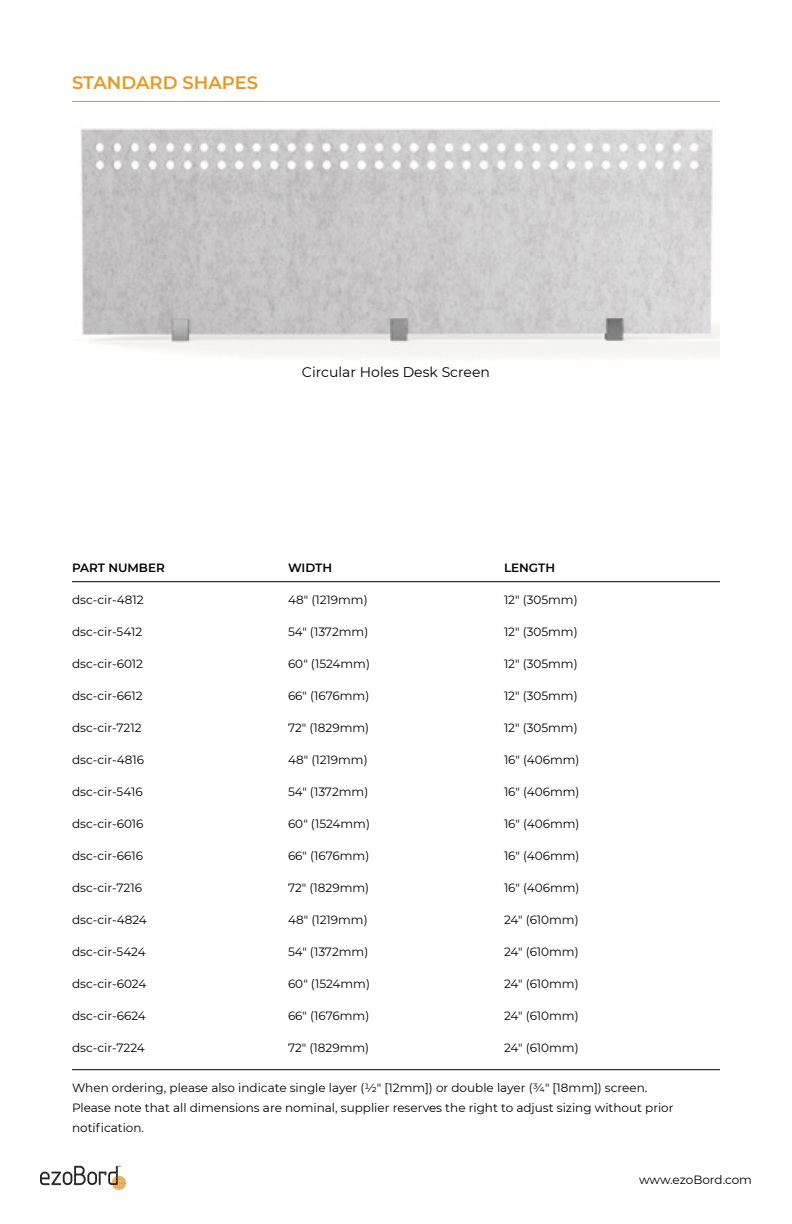
<style>
.page{position:relative;width:792px;height:1224px;background:#fff}
.page>*{position:absolute;margin:0;border:0;box-sizing:border-box;transform-origin:0 0}
.t1{font:600 18px "Montserrat";color:#e99723}
.t2{font:14px "Montserrat";color:#000}
.t3{font:12px/20px "Montserrat";color:#000}
.t4{font:600 12px "Montserrat";color:#000}
</style>
<div class="page">
<hr style="left:72px;top:101px;width:648px;height:1px;background:#e99723">
<img style="left:81px;top:128px;width:639px;height:229px">
<svg style="left:40px;top:1166px;width:86px;height:24px"></svg>
<hr style="left:72px;top:581px;width:648px;height:1px;background:#000">
<hr style="left:72px;top:1069px;width:648px;height:1px;background:#000">
<h1 class="t1" style="left:72px;top:70px;width:188px">STANDARD SHAPES</h1>
<p class="t2" style="left:302px;top:363px;width:190px">Circular Holes Desk Screen</p>
<p class="t4" style="left:72px;top:559px;width:94px">PART NUMBER</p>
<p class="t4" style="left:288px;top:559px;width:46px">WIDTH</p>
<p class="t4" style="left:504px;top:559px;width:53px">LENGTH</p>
<p class="t3" style="left:72px;top:589px;width:73px">dsc-cir-4812</p>
<p class="t3" style="left:288px;top:589px;width:81px">48" (1219mm)</p>
<p class="t3" style="left:504px;top:589px;width:75px">12" (305mm)</p>
<p class="t3" style="left:72px;top:621px;width:72px">dsc-cir-5412</p>
<p class="t3" style="left:288px;top:621px;width:82px">54" (1372mm)</p>
<p class="t3" style="left:504px;top:621px;width:75px">12" (305mm)</p>
<p class="t3" style="left:72px;top:653px;width:73px">dsc-cir-6012</p>
<p class="t3" style="left:288px;top:653px;width:83px">60" (1524mm)</p>
<p class="t3" style="left:504px;top:653px;width:75px">12" (305mm)</p>
<p class="t3" style="left:72px;top:685px;width:72px">dsc-cir-6612</p>
<p class="t3" style="left:288px;top:685px;width:83px">66" (1676mm)</p>
<p class="t3" style="left:504px;top:685px;width:75px">12" (305mm)</p>
<p class="t3" style="left:72px;top:717px;width:71px">dsc-cir-7212</p>
<p class="t3" style="left:288px;top:717px;width:83px">72" (1829mm)</p>
<p class="t3" style="left:504px;top:717px;width:75px">12" (305mm)</p>
<p class="t3" style="left:72px;top:749px;width:74px">dsc-cir-4816</p>
<p class="t3" style="left:288px;top:749px;width:81px">48" (1219mm)</p>
<p class="t3" style="left:504px;top:749px;width:77px">16" (406mm)</p>
<p class="t3" style="left:72px;top:781px;width:72px">dsc-cir-5416</p>
<p class="t3" style="left:288px;top:781px;width:82px">54" (1372mm)</p>
<p class="t3" style="left:504px;top:781px;width:77px">16" (406mm)</p>
<p class="t3" style="left:72px;top:813px;width:73px">dsc-cir-6016</p>
<p class="t3" style="left:288px;top:813px;width:83px">60" (1524mm)</p>
<p class="t3" style="left:504px;top:813px;width:77px">16" (406mm)</p>
<p class="t3" style="left:72px;top:845px;width:72px">dsc-cir-6616</p>
<p class="t3" style="left:288px;top:845px;width:83px">66" (1676mm)</p>
<p class="t3" style="left:504px;top:845px;width:77px">16" (406mm)</p>
<p class="t3" style="left:72px;top:877px;width:72px">dsc-cir-7216</p>
<p class="t3" style="left:288px;top:877px;width:83px">72" (1829mm)</p>
<p class="t3" style="left:504px;top:877px;width:77px">16" (406mm)</p>
<p class="t3" style="left:72px;top:909px;width:76px">dsc-cir-4824</p>
<p class="t3" style="left:288px;top:909px;width:81px">48" (1219mm)</p>
<p class="t3" style="left:504px;top:909px;width:76px">24" (610mm)</p>
<p class="t3" style="left:72px;top:941px;width:75px">dsc-cir-5424</p>
<p class="t3" style="left:288px;top:941px;width:82px">54" (1372mm)</p>
<p class="t3" style="left:504px;top:941px;width:76px">24" (610mm)</p>
<p class="t3" style="left:72px;top:973px;width:76px">dsc-cir-6024</p>
<p class="t3" style="left:288px;top:973px;width:83px">60" (1524mm)</p>
<p class="t3" style="left:504px;top:973px;width:76px">24" (610mm)</p>
<p class="t3" style="left:72px;top:1005px;width:75px">dsc-cir-6624</p>
<p class="t3" style="left:288px;top:1005px;width:83px">66" (1676mm)</p>
<p class="t3" style="left:504px;top:1005px;width:76px">24" (610mm)</p>
<p class="t3" style="left:72px;top:1037px;width:74px">dsc-cir-7224</p>
<p class="t3" style="left:288px;top:1037px;width:83px">72" (1829mm)</p>
<p class="t3" style="left:504px;top:1037px;width:76px">24" (610mm)</p>
<p class="t3" style="left:72px;top:1077px;width:603px">When ordering, please also indicate single layer (1/2" [12mm]) or double layer (3/4" [18mm]) screen.<br>Please note that all dimensions are nominal, supplier reserves the right to adjust sizing without prior notification.</p>
<p class="t3" style="left:639px;top:1169px;width:114px">www.ezoBord.com</p>
</div>
